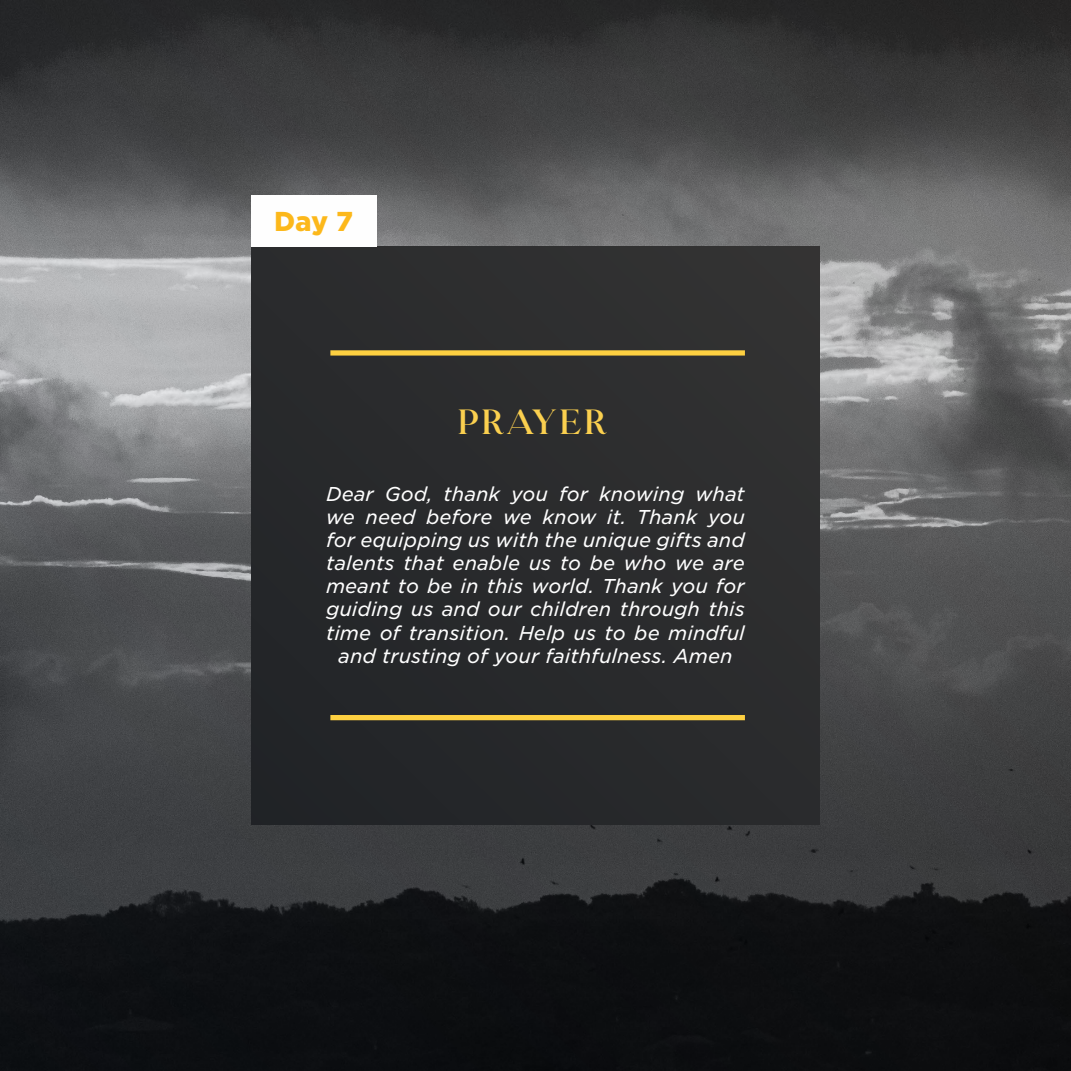
<style>
.page{position:relative;width:1071px;height:1071px;background:#fff}
.page>*{position:absolute;margin:0;border:0;box-sizing:border-box;transform-origin:0 0}
.t1{font:35px "August Stories Serif";letter-spacing:.05em;color:#fbd04f}
.t2{font:900 26.25px "Gotham S Sm";color:#fcb81b}
.t3{font:italic 19.25px/23.1px "Gotham S Sm";color:#fefefe;text-align:center}
</style>
<div class="page">
<img style="left:0;top:0;width:1071px;height:1071px">
<div style="left:251px;top:247px;width:569px;height:577px;background:#2a2b2d"></div>
<div style="left:330px;top:350px;width:415px;height:6px;background:#fdd041"></div>
<div style="left:330px;top:715px;width:415px;height:5px;background:#fdd041"></div>
<div style="left:251px;top:195px;width:126px;height:52px;background:#fefefe"></div>
<h2 class="t2" style="left:274px;top:203px;width:81px">Day 7</h2>
<h1 class="t1" style="left:457px;top:403px;width:151px">PRAYER</h1>
<p class="t3" style="left:326px;top:482px;width:420px">Dear God, thank you for knowing what we need before we know it. Thank you for equipping us with the unique gifts and talents that enable us to be who we are meant to be in this world. Thank you for guiding us and our children through this time of transition. Help us to be mindful and trusting of your faithfulness. Amen</p>
</div>
